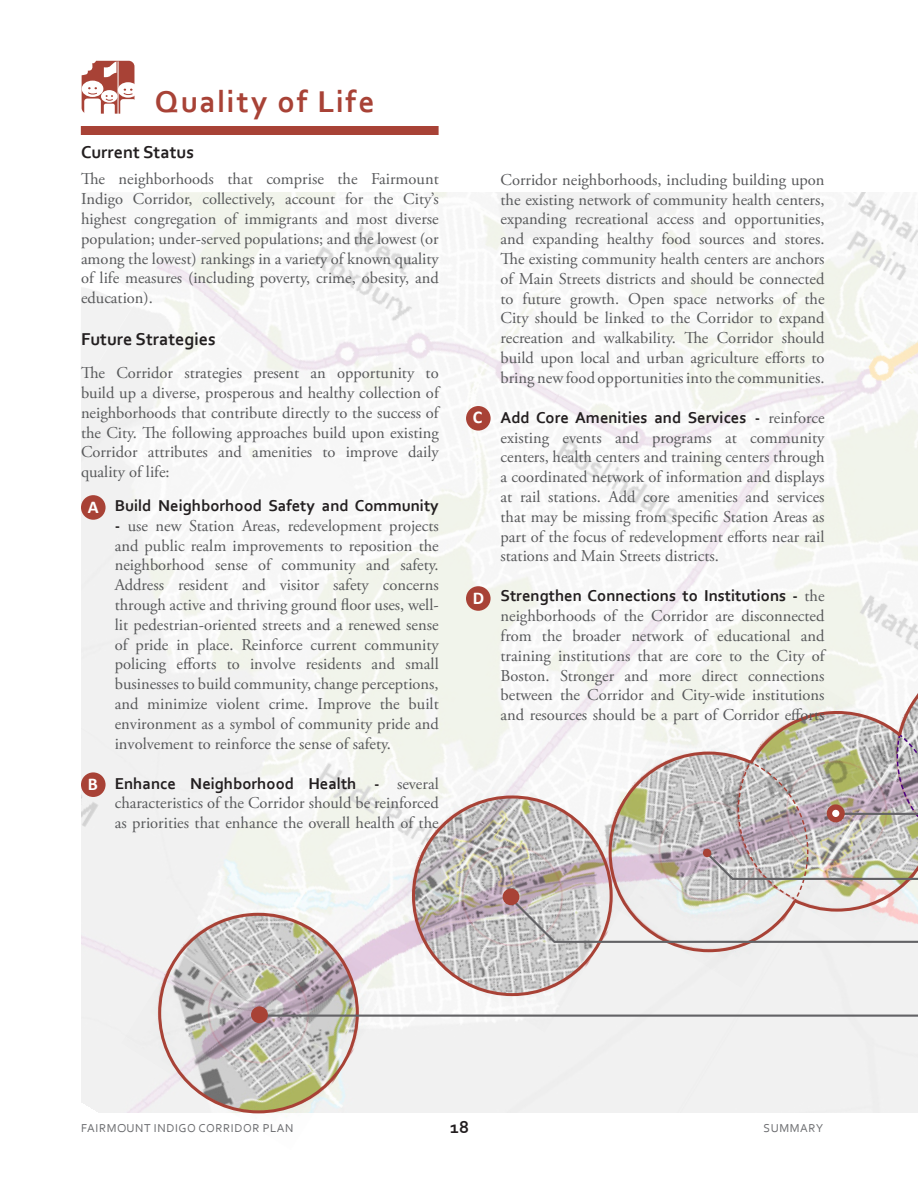
<style>
.page{position:relative;width:918px;height:1188px;background:#fff}
.page>*{position:absolute;margin:0;border:0;box-sizing:border-box;transform-origin:0 0}
.t1{font:700 31.5px "Corbel";letter-spacing:.06em;color:#a84236}
.Cecil_lead-in_paragr{font:700 18px "Corbel";color:#231f20}
.Heading_3_left_align{font:700 18px "Corbel";color:#231f20}
.t2{font:700 18px "Calibri";color:#fff}
.Cecil_lead-in_paragr-2{font:16.5px/19.8px "Adobe Garamond Pro";color:#57585a;text-align:justify}
.t3{font:700 16.5px "Corbel";color:#231f20}
.t4{font:12px "Corbel";letter-spacing:.05em;color:#6c6d70}
.s1{font-family:"Corbel";font-weight:700;color:#231f20}
</style>
<div class="page">
<img style="left:81px;top:192px;width:837px;height:921px">
<img style="left:121px;top:877px;width:274px;height:237px">
<img style="left:375px;top:760px;width:274px;height:273px">
<div style="left:572px;top:954px;width:224px;height:34px;background:#f1f1f1"></div>
<img style="left:859px;top:640px;width:59px;height:14px">
<svg style="left:81px;top:192px;width:122px;height:200px"></svg>
<svg style="left:510px;top:654px;width:408px;height:300px"></svg>
<hr style="left:265px;top:1015px;width:653px;height:2px;background:#636366">
<svg style="left:829px;top:807px;width:13px;height:13px"></svg>
<div style="left:827px;top:804px;width:18px;height:18px;border:5px solid #a84236;border-radius:50%"></div>
<div style="left:503px;top:888px;width:16px;height:17px;background:#a84236;border-radius:50%"></div>
<div style="left:251px;top:1006px;width:17px;height:17px;background:#a84236;border-radius:50%"></div>
<div style="left:703px;top:849px;width:8px;height:8px;background:#a84236;border-radius:50%"></div>
<div style="left:81px;top:495px;width:25px;height:25px;background:#a84236;border-radius:50%"></div>
<div style="left:81px;top:772px;width:25px;height:25px;background:#a84236;border-radius:50%"></div>
<div style="left:466px;top:406px;width:25px;height:25px;background:#a84236;border-radius:50%"></div>
<div style="left:466px;top:586px;width:25px;height:25px;background:#a84236;border-radius:50%"></div>
<div style="left:81px;top:126px;width:358px;height:9px;background:#a84236"></div>
<svg style="left:81px;top:61px;width:54px;height:53px"></svg>
<p class="t1" style="left:155px;top:82px;width:221px">Quality of Life</p>
<p class="Heading_3_left_align" style="left:81px;top:141px;width:114px">Current Status</p>
<p class="Cecil_lead-in_paragr-2" style="left:81px;top:170px;width:359px">The neighborhoods that comprise the Fairmount Indigo Corridor, collectively, account for the City’s highest congregation of immigrants and most diverse population; under-served populations; and the lowest (or among the lowest) rankings in a variety of known quality of life measures (including poverty, crime, obesity, and education).</p>
<p class="Cecil_lead-in_paragr" style="left:81px;top:328px;width:136px">Future Strategies</p>
<p class="Cecil_lead-in_paragr-2" style="left:81px;top:364px;width:359px">The Corridor strategies present an opportunity to build up a diverse, prosperous and healthy collection of neighborhoods that contribute directly to the success of the City. The following approaches build upon existing Corridor attributes and amenities to improve daily quality of life:</p>
<p class="t3" style="left:88px;top:495px;width:353px">• Build Neighborhood Safety and Community</p>
<p class="Cecil_lead-in_paragr-2" style="left:115px;top:516px;width:326px"><span class="s1">-</span> use new Station Areas, redevelopment projects and public realm improvements to reposition the neighborhood sense of community and safety.<br>Address resident and visitor safety concerns through active and thriving ground floor uses, well&shy;lit pedestrian-oriented streets and a renewed sense of pride in place. Reinforce current community policing efforts to involve residents and small businesses to build community, change perceptions, and minimize violent crime. Improve the built environment as a symbol of community pride and involvement to reinforce the sense of safety.</p>
<p class="Cecil_lead-in_paragr-2" style="left:115px;top:774px;width:326px;text-indent:-27px"><span class="s1">• Enhance Neighborhood Health -</span> several characteristics of the Corridor should be reinforced as priorities that enhance the overall health of the</p>
<p class="t2" style="left:88px;top:495px;width:12px">A</p>
<p class="t2" style="left:88px;top:772px;width:12px">B</p>
<p class="Cecil_lead-in_paragr-2" style="left:501px;top:170px;width:326px">Corridor neighborhoods, including building upon the existing network of community health centers, expanding recreational access and opportunities, and expanding healthy food sources and stores.<br>The existing community health centers are anchors of Main Streets districts and should be connected to future growth. Open space networks of the City should be linked to the Corridor to expand recreation and walkability. The Corridor should build upon local and urban agriculture efforts to bring new food opportunities into the communities.</p>
<p class="Cecil_lead-in_paragr-2" style="left:501px;top:408px;width:326px;text-indent:-27px"><span class="s1">• Add Core Amenities and Services -</span> reinforce existing events and programs at community centers, health centers and training centers through a coordinated network of information and displays at rail stations. Add core amenities and services that may be missing from specific Station Areas as part of the focus of redevelopment efforts near rail stations and Main Streets districts.</p>
<p class="Cecil_lead-in_paragr-2" style="left:501px;top:587px;width:326px;text-indent:-27px"><span class="s1">• Strengthen Connections to Institutions -</span> the neighborhoods of the Corridor are disconnected from the broader network of educational and training institutions that are core to the City of Boston. Stronger and more direct connections between the Corridor and City-wide institutions and resources should be a part of Corridor efforts</p>
<p class="t2" style="left:473px;top:406px;width:11px">C</p>
<p class="t2" style="left:473px;top:586px;width:13px">D</p>
<p class="t4" style="left:81px;top:1121px;width:214px">FAIRMOUNT INDIGO CORRIDOR PLAN</p>
<p class="Cecil_lead-in_paragr" style="left:450px;top:1115px;width:20px">18</p>
<p class="t4" style="left:763px;top:1121px;width:61px">SUMMARY</p>
</div>
